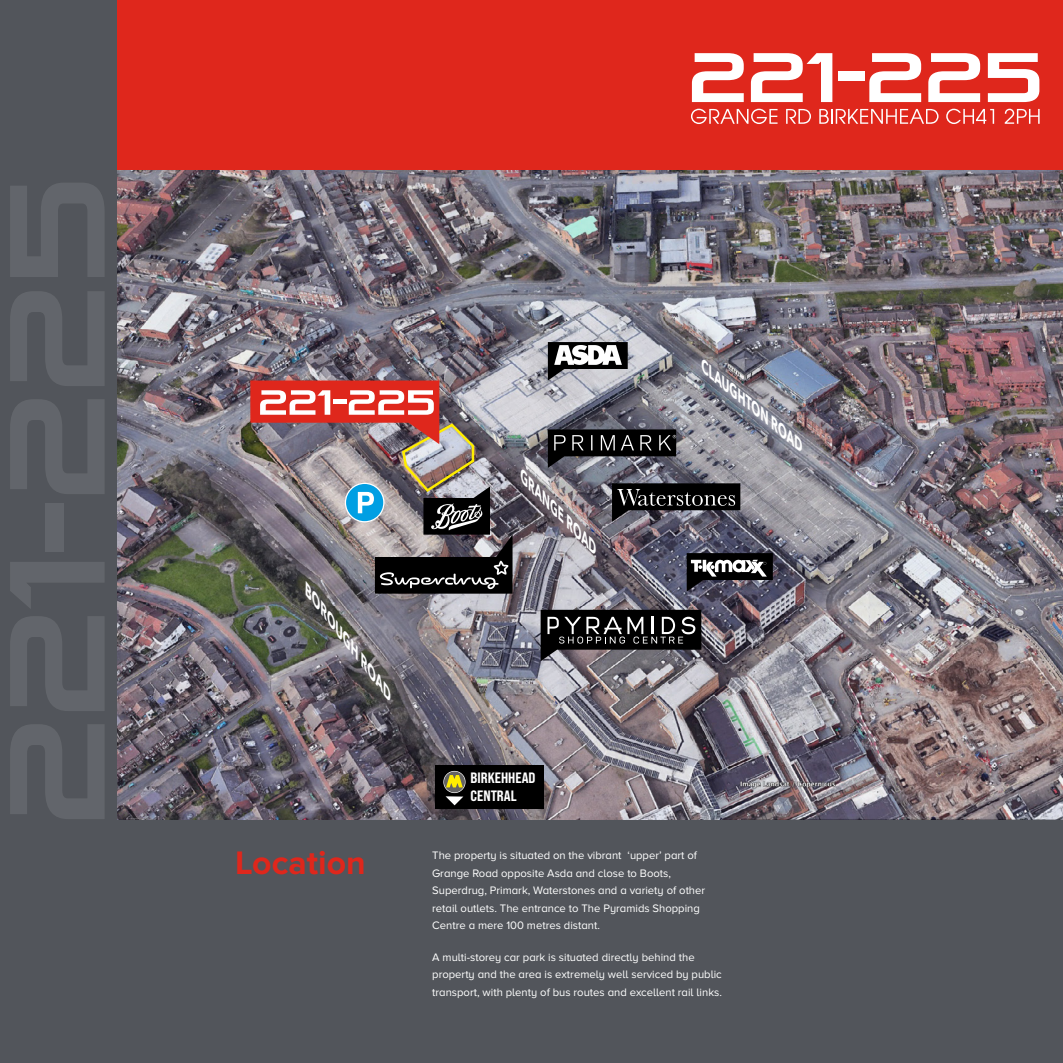
<style>
.page{position:relative;width:1063px;height:1063px;background:#fff}
.page>*{position:absolute;margin:0;border:0;box-sizing:border-box;transform-origin:0 0}
.t1{font:700 33.75px "Proxima Nova";color:#df271c}
.t2{font:15px/18px "Bebas Neue Pro Sm E Eb";color:#fff}
.t3{font:italic 700 14.75px "Avenir Next";color:#fff;scale:.92 1}
.t4{font:italic 700 14.12px "Avenir Next";color:#fff}
.t5{font:italic 700 12.25px "Avenir Next";color:#fff;scale:1.33 1}
.t6{font:11.25px/17.5px "Proxima Nova A";color:#fff}
</style>
<div class="page">
<div style="left:1px;top:0;width:1062px;height:818px;background:#df271c"></div>
<div style="left:0;top:819px;width:1063px;height:244px;background:#52555b"></div>
<img style="left:117px;top:171px;width:946px;height:648px">
<div style="left:1px;top:0;width:116px;height:1063px;background:#52555b"></div>
<svg style="left:10px;top:724px;width:94px;height:95px"></svg>
<svg style="left:10px;top:616px;width:94px;height:95px"></svg>
<svg style="left:10px;top:562px;width:94px;height:46px"></svg>
<div style="left:45px;top:503px;width:18px;height:49px;background:#62656b"></div>
<svg style="left:10px;top:399px;width:94px;height:95px"></svg>
<svg style="left:10px;top:291px;width:94px;height:95px"></svg>
<svg style="left:10px;top:183px;width:94px;height:94px"></svg>
<svg style="left:692px;top:53px;width:52px;height:49px"></svg>
<svg style="left:751px;top:53px;width:81px;height:49px"></svg>
<div style="left:838px;top:71px;width:27px;height:10px;background:#fff"></div>
<svg style="left:869px;top:53px;width:52px;height:49px"></svg>
<svg style="left:928px;top:53px;width:52px;height:49px"></svg>
<svg style="left:988px;top:53px;width:51px;height:49px"></svg>
<svg style="left:691px;top:109px;width:87px;height:15px"></svg>
<svg style="left:786px;top:109px;width:25px;height:15px"></svg>
<svg style="left:819px;top:109px;width:120px;height:15px"></svg>
<svg style="left:946px;top:109px;width:48px;height:15px"></svg>
<svg style="left:1005px;top:109px;width:35px;height:15px"></svg>
<div style="left:436px;top:765px;width:108px;height:44px;background:#000"></div>
<div style="left:443px;top:771px;width:23px;height:22px;border:1px solid #fff;border-radius:50%"></div>
<div style="left:444px;top:772px;width:21px;height:20px;background:#646363;border-radius:50%"></div>
<svg style="left:446px;top:775px;width:17px;height:12px"></svg>
<svg style="left:446px;top:796px;width:17px;height:9px"></svg>
<img style="left:250px;top:381px;width:263px;height:213px">
<svg style="left:548px;top:429px;width:128px;height:39px"></svg>
<svg style="left:548px;top:342px;width:80px;height:39px"></svg>
<svg style="left:612px;top:483px;width:128px;height:39px"></svg>
<svg style="left:687px;top:553px;width:86px;height:39px"></svg>
<svg style="left:541px;top:610px;width:160px;height:51px"></svg>
<p class="t5" style="left:317px;top:585px;width:106px;rotate:52deg">BOROUGH ROAD</p>
<p class="t4" style="left:533px;top:469px;width:109px;rotate:45deg">GRANGE ROAD</p>
<h2 class="t2" style="left:471px;top:768px;width:66px">BIRKEHHEAD<br>CENTRAL</h2>
<h3 class="t3" style="left:713px;top:357px;width:144px;rotate:39deg">CLAUGHTON ROAD</h3>
<h1 class="t1" style="left:235px;top:843px;width:132px">Location</h1>
<p class="t6" style="left:432px;top:847px;width:274px">The property is situated on the vibrant ‘upper’ part of Grange Road opposite Asda and close to Boots, Superdrug, Primark, Waterstones and a variety of other retail outlets. The entrance to The Pyramids Shopping Centre a mere 100 metres distant.</p>
<p class="t6" style="left:432px;top:948px;width:291px">A multi-storey car park is situated directly behind the property and the area is extremely well serviced by public transport, with plenty of bus routes and excellent rail links.</p>
</div>
